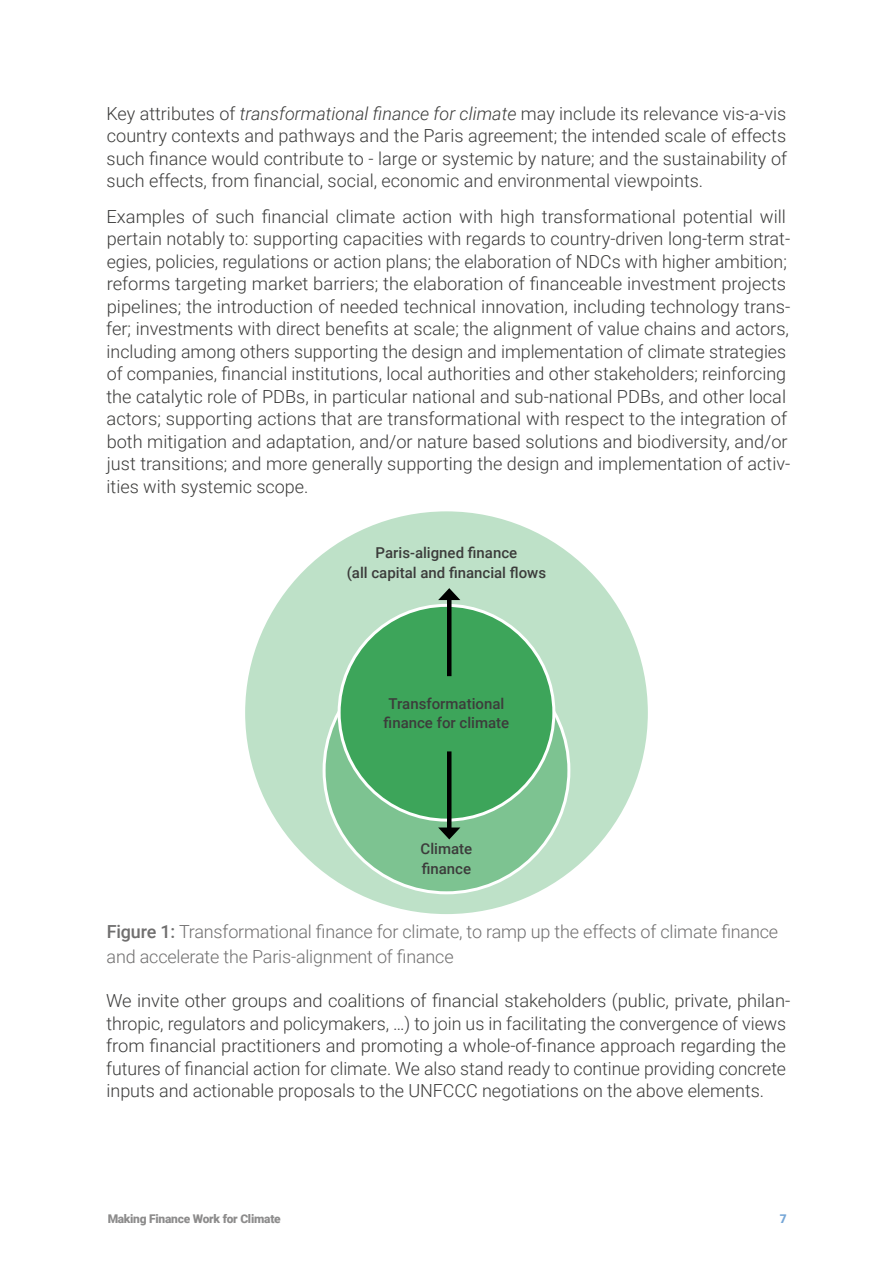
<style>
.page{position:relative;width:893px;height:1263px;background:#fff}
.page>*{position:absolute;margin:0;border:0;box-sizing:border-box;transform-origin:0 0}
.t1{font:300 18px/22.5px "Roboto";color:#3c3c3b}
.t2{font:300 18px/25.5px "Roboto";letter-spacing:-.01em;color:#706f6f}
.t3{font:500 15px/19.5px "Roboto";color:#3c3c3b;text-align:center}
.t4{font:900 12px "Roboto";letter-spacing:-.02em;color:#706f6f}
.t5{font:900 12px "Roboto";color:#5390cd}
.s1{font-style:italic}
.s2{font-weight:500}
</style>
<div class="page">
<div style="left:245px;top:511px;width:403px;height:403px;background:#bee1c8;border-radius:50%"></div>
<div style="left:324px;top:648px;width:245px;height:245px;background:#7dc391;border-radius:50%"></div>
<div style="left:339px;top:605px;width:215px;height:215px;background:#3da55a;border-radius:50%"></div>
<hr style="left:447px;top:596px;width:4px;height:80px;background:#000">
<svg style="left:438px;top:588px;width:22px;height:12px"></svg>
<hr style="left:447px;top:751px;width:4px;height:81px;background:#000">
<svg style="left:438px;top:827px;width:22px;height:12px"></svg>
<p class="t1" style="left:106px;top:101px;width:682px;text-align:justify">Key attributes of <span class="s1">transformational finance for climate</span> may include its relevance vis-a-vis country contexts and pathways and the Paris agreement; the intended scale of effects such finance would contribute to - large or systemic by nature; and the sustainability of such effects, from financial, social, economic and environmental viewpoints.</p>
<p class="t1" style="left:106px;top:204px;width:686px">Examples of such financial climate action with high transformational potential will pertain notably to: supporting capacities with regards to country-driven long-term strat&shy;egies, policies, regulations or action plans; the elaboration of NDCs with higher ambition; reforms targeting market barriers; the elaboration of financeable investment projects pipelines; the introduction of needed technical innovation, including technology trans&shy;fer; investments with direct benefits at scale; the alignment of value chains and actors, including among others supporting the design and implementation of climate strategies of companies, financial institutions, local authorities and other stakeholders; reinforcing the catalytic role of PDBs, in particular national and sub-national PDBs, and other local actors; supporting actions that are transformational with respect to the integration of both mitigation and adaptation, and/or nature based solutions and biodiversity, and/or just transitions; and more generally supporting the design and implementation of activ&shy;ities with systemic scope.</p>
<p class="t3" style="left:347px;top:543px;width:201px">Paris-aligned finance<br>(all capital and financial flows</p>
<p class="t3" style="left:384px;top:693px;width:127px">Transformational finance for climate</p>
<p class="t3" style="left:421px;top:839px;width:53px;text-align:left">Climate finance</p>
<p class="t2" style="left:107px;top:918px;width:673px"><span class="s2">Figure 1:</span> Transformational finance for climate, to ramp up the effects of climate finance and accelerate the Paris-alignment of finance</p>
<p class="t1" style="left:106px;top:989px;width:686px">We invite other groups and coalitions of financial stakeholders (public, private, philan&shy;thropic, regulators and policymakers, …) to join us in facilitating the convergence of views from financial practitioners and promoting a whole-of-finance approach regarding the futures of financial action for climate. We also stand ready to continue providing concrete inputs and actionable proposals to the UNFCCC negotiations on the above elements.</p>
<p class="t4" style="left:107px;top:1211px;width:175px">Making Finance Work for Climate</p>
<p class="t5" style="left:780px;top:1211px;width:8px">7</p>
</div>
